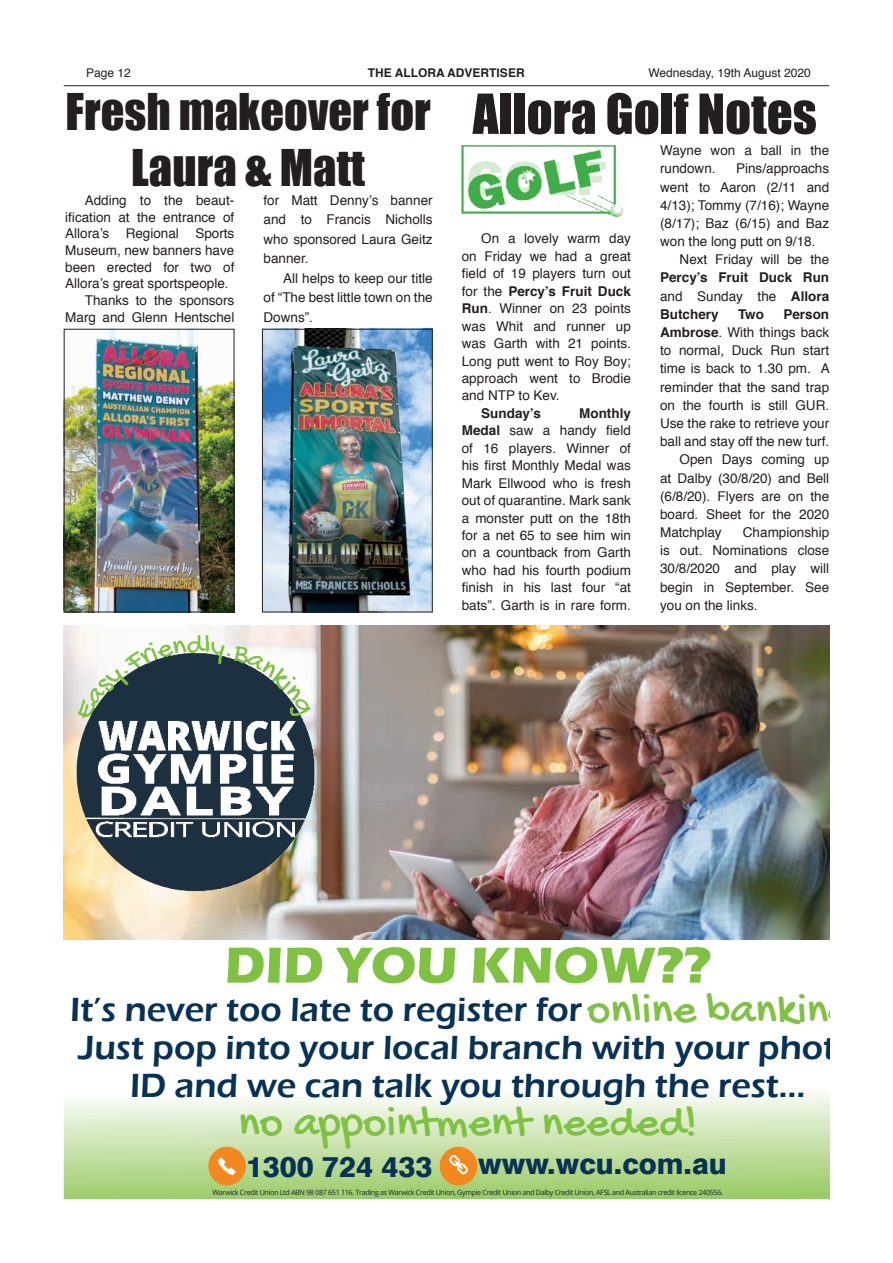
<style>
.page{position:relative;width:893px;height:1263px;background:#fff}
.page>*{position:absolute;margin:0;border:0;box-sizing:border-box;transform-origin:0 0}
.t1{font:700 52.5px "Eras ITC";color:#7fc241}
.t2{font:46.5px/55.8px "Impact";color:#231f20}
.t3{font:45px "Gochi Hand";color:#7fc241}
.t4{font:600 34.5px/38px "Eras ITC";color:#083255;text-align:center}
.t5{font:800 28.8px "Swiss 721 BT";color:#083255}
.t6{font:13.5px/17.4px "Helvetica";color:#231f20;text-align:justify}
.t7{font:700 13.5px "Helvetica";color:#231f20}
.t8{font:12px "Helvetica";color:#231f20}
.t9{font:700 12px "Helvetica";color:#231f20}
.t10{font:7.2px "Open Sans";letter-spacing:-.05em;color:#1e2631}
.s1{font-size:51px}
.s2{font-weight:700}
.s3{font-weight:400}
.s4{font-family:"Gochi Hand";font-weight:400;font-size:45px;color:#7fc241}
</style>
<div class="page">
<hr style="left:64px;top:85px;width:765px;height:1px;background:#231f20">
<img style="left:64px;top:625px;width:765px;height:314px">
<img style="left:64px;top:631px;width:257px;height:261px">
<svg style="left:64px;top:1092px;width:765px;height:107px;background:#cae3ae"></svg>
<div style="left:440px;top:1147px;width:37px;height:38px;background:#f5871f;border-radius:50%"></div>
<svg style="left:449px;top:1155px;width:19px;height:19px"></svg>
<div style="left:208px;top:1147px;width:38px;height:38px;background:#f5871f;border-radius:50%"></div>
<svg style="left:218px;top:1157px;width:18px;height:18px"></svg>
<img style="left:461px;top:145px;width:162px;height:72px">
<img style="left:66px;top:331px;width:166px;height:279px">
<div style="left:64px;top:329px;width:170px;height:283px;border:1px solid #231f20"></div>
<img style="left:264px;top:331px;width:167px;height:279px">
<div style="left:262px;top:329px;width:171px;height:283px;border:1px solid #231f20"></div>
<p class="t8" style="left:86px;top:64px;width:46px">Page 12</p>
<p class="t9" style="left:368px;top:63px;width:158px">THE ALLORA ADVERTISER</p>
<p class="t8" style="left:648px;top:64px;width:164px">Wednesday, 19th August 2020</p>
<p class="t2" style="left:131px;top:83px;width:687px;text-indent:-66px">Fresh makeover for <span class="s1">Allora Golf Notes<br></span>Laura &amp; Matt</p>
<p class="t6" style="left:85px;top:192px;width:151px">Adding to the beaut-</p>
<p class="t6" style="left:65px;top:209px;width:171px">ification at the entrance of</p>
<p class="t6" style="left:65px;top:225px;width:171px">Allora’s Regional Sports</p>
<p class="t6" style="left:65px;top:242px;width:171px">Museum, new banners have</p>
<p class="t6" style="left:65px;top:259px;width:171px">been erected for two of</p>
<p class="t6" style="left:65px;top:275px;width:165px">Allora’s great sportspeople.</p>
<p class="t6" style="left:85px;top:292px;width:151px">Thanks to the sponsors</p>
<p class="t6" style="left:65px;top:309px;width:171px">Marg and Glenn Hentschel</p>
<p class="t6" style="left:660px;top:142px;width:171px;line-height:18.1px">Wayne won a ball in the rundown.</p>
<p class="t6" style="left:736px;top:160px;width:95px">Pins/approachs</p>
<p class="t6" style="left:660px;top:178px;width:171px">went to Aaron (2/11 and</p>
<p class="t6" style="left:660px;top:197px;width:171px">4/13); Tommy (7/16); Wayne</p>
<p class="t6" style="left:660px;top:215px;width:171px">(8/17); Baz (6/15) and Baz</p>
<p class="t6" style="left:660px;top:233px;width:157px">won the long putt on 9/18.</p>
<p class="t6" style="left:680px;top:251px;width:151px">Next Friday will be the</p>
<p class="t7" style="left:660px;top:267px;width:171px">Percy’s Fruit Duck Run</p>
<p class="t6" style="left:660px;top:288px;width:171px">and Sunday the <span class="s2">Allora</span></p>
<p class="t7" style="left:660px;top:303px;width:60px">Butchery</p>
<p class="t7" style="left:738px;top:303px;width:28px">Two</p>
<p class="t7" style="left:783px;top:303px;width:47px">Person</p>
<p class="t6" style="left:660px;top:324px;width:171px"><span class="s2">Ambrose</span>. With things back</p>
<p class="t6" style="left:660px;top:342px;width:171px">to normal, Duck Run start</p>
<p class="t6" style="left:660px;top:360px;width:171px">time is back to 1.30 pm. A</p>
<p class="t6" style="left:660px;top:379px;width:171px">reminder that the sand trap</p>
<p class="t6" style="left:660px;top:397px;width:171px">on the fourth is still GUR.</p>
<p class="t6" style="left:660px;top:415px;width:171px">Use the rake to retrieve your</p>
<p class="t6" style="left:660px;top:433px;width:171px">ball and stay off the new turf.</p>
<p class="t6" style="left:680px;top:451px;width:151px">Open Days coming up</p>
<p class="t6" style="left:660px;top:469px;width:171px">at Dalby (30/8/20) and Bell</p>
<p class="t6" style="left:660px;top:488px;width:171px">(6/8/20). Flyers are on the</p>
<p class="t6" style="left:660px;top:506px;width:171px">board. Sheet for the 2020</p>
<p class="t6" style="left:660px;top:524px;width:63px">Matchplay</p>
<p class="t6" style="left:264px;top:192px;width:171px">for Matt Denny’s banner</p>
<p class="t6" style="left:264px;top:211px;width:171px">and to Francis Nicholls</p>
<p class="t6" style="left:264px;top:231px;width:171px">who sponsored Laura Geitz</p>
<p class="t6" style="left:264px;top:250px;width:47px">banner.</p>
<p class="t6" style="left:283px;top:270px;width:151px">All helps to keep our title</p>
<p class="t6" style="left:264px;top:289px;width:171px">of “The best little town on the</p>
<p class="t6" style="left:264px;top:309px;width:51px">Downs”.</p>
<p class="t6" style="left:481px;top:230px;width:151px">On a lovely warm day</p>
<p class="t6" style="left:462px;top:248px;width:171px">on Friday we had a great</p>
<p class="t6" style="left:462px;top:265px;width:171px">field of 19 players turn out</p>
<p class="t7" style="left:462px;top:280px;width:171px"><span class="s3">for the</span> Percy’s Fruit Duck</p>
<p class="t6" style="left:462px;top:300px;width:171px"><span class="s2">Run</span>. Winner on 23 points</p>
<p class="t6" style="left:462px;top:318px;width:171px">was Whit and runner up</p>
<p class="t6" style="left:462px;top:335px;width:171px">was Garth with 21 points.</p>
<p class="t6" style="left:462px;top:352px;width:171px">Long putt went to Roy Boy;</p>
<p class="t6" style="left:462px;top:370px;width:171px">approach went to Brodie</p>
<p class="t6" style="left:462px;top:387px;width:99px">and NTP to Kev.</p>
<p class="t7" style="left:481px;top:402px;width:61px">Sunday’s</p>
<p class="t6" style="left:462px;top:405px;width:171px;text-indent:117px"><span class="s2">Monthly Medal</span> saw a handy field of 16 players. Winner of his first Monthly Medal was Mark Ellwood who is fresh out of quarantine. Mark sank a monster putt on the 18th for a net 65 to see him win on a countback from Garth who had his fourth podium finish in his last four “at bats”. Garth is in rare form.</p>
<p class="t6" style="left:660px;top:524px;width:171px;line-height:18.1px;text-indent:83px">Championship is out. Nominations close 30/8/2020 and play will begin in September. See you on the links.</p>
<h1 class="t1" style="left:225px;top:935px;width:488px">DID YOU KNOW??</h1>
<h3 class="t4" style="left:70px;top:991px;width:796px">It’s never too late to register for<span class="s4">online banking!<br></span>Just pop into your local branch with your photo<br>ID and we can talk you through the rest…</h3>
<h3 class="t3" style="left:239px;top:1100px;width:460px">no appointment needed!</h3>
<h3 class="t5" style="left:246px;top:1149px;width:188px">1300 724 433</h3>
<h3 class="t5" style="left:478px;top:1146px;width:250px">www.wcu.com.au</h3>
<p class="t10" style="left:212px;top:1187px;width:512px">Warwick Credit Union Ltd ABN 98 087 651 116. Trading as Warwick Credit Union, Gympie Credit Union and Dalby Credit Union, AFSL and Australian credit licence 240556.</p>
</div>
